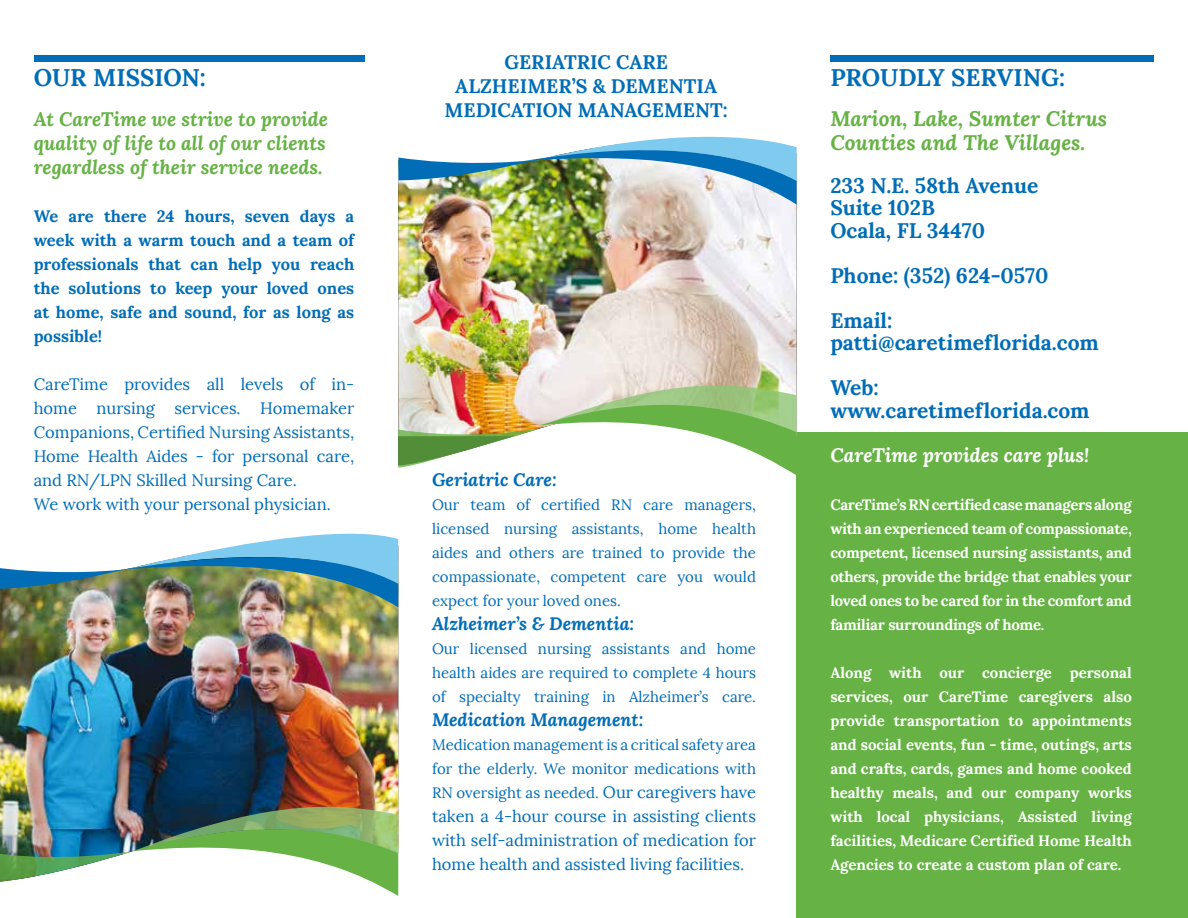
<style>
.page{position:relative;width:1188px;height:918px;background:#fff}
.page>*{position:absolute;margin:0;border:0;box-sizing:border-box;transform-origin:0 0}
.t1{font:700 24px "Lora";letter-spacing:-.005em;color:#006db6}
.t2{font:700 21px/22.5px "Lora";color:#006db6}
.t3{font:italic 700 21px/24px "Lora";color:#66b245}
.t4{font:italic 700 19.5px/24px "Lora";color:#66b245;text-align:justify}
.t5{font:700 19.5px/24px "Lora";color:#006db6;text-align:center}
.t6{font:italic 700 19.5px "Lora";color:#fff}
.t7{font:italic 700 18px "Lora";color:#006db6}
.t8{font:16.5px/24px "Lora";color:#006db6}
.t9{font:700 16.5px/24px "Lora";color:#006db6;text-align:justify}
.t10{font:700 15px/24px "Lora";letter-spacing:-.02em;color:#fff;text-align:justify}
.t11{font:15px/24px "Lora";color:#006db6;text-align:justify}
.s1{font-size:16.5px}
</style>
<div class="page">
<div style="left:797px;top:432px;width:391px;height:486px;background:#66b245"></div>
<img style="left:0;top:607px;width:398px;height:190px">
<img style="left:0;top:797px;width:398px;height:99px">
<img style="left:0;top:533px;width:398px;height:74px">
<img style="left:398px;top:205px;width:399px;height:170px">
<img style="left:398px;top:375px;width:399px;height:100px">
<img style="left:398px;top:136px;width:399px;height:69px">
<div style="left:830px;top:55px;width:324px;height:7px;background:#006db6"></div>
<div style="left:34px;top:55px;width:331px;height:7px;background:#006db6"></div>
<h1 class="t1" style="left:34px;top:62px;width:174px">OUR MISSION:</h1>
<h3 class="t4" style="left:34px;top:107px;width:296px">At CareTime we strive to provide quality of life to all of our clients regardless of their service needs.</h3>
<p class="t9" style="left:34px;top:204px;width:322px">We are there 24 hours, seven days a week with a warm touch and a team of professionals that can help you reach the solutions to keep your loved ones at home, safe and sound, for as long as possible!</p>
<p class="t8" style="left:34px;top:373px;width:322px">CareTime provides all levels of in&shy;home nursing services. Homemaker Companions, Certified Nursing Assistants, Home Health Aides - for personal care, and RN/LPN Skilled Nursing Care.<br>We work with your personal physician.</p>
<h3 class="t5" style="left:445px;top:50px;width:285px">GERIATRIC CARE<br>ALZHEIMER’S &amp; DEMENTIA<br>MEDICATION MANAGEMENT:</h3>
<p class="t7" style="left:432px;top:467px;width:126px">Geriatric Care:</p>
<p class="t11" style="left:432px;top:493px;width:325px">Our team of certified RN care managers, licensed nursing assistants, home health aides and others are trained to provide the compassionate, competent care you would expect for your loved ones.</p>
<p class="t7" style="left:432px;top:611px;width:204px">Alzheimer’s &amp; Dementia:</p>
<p class="t11" style="left:432px;top:637px;width:325px">Our licensed nursing assistants and home health aides are required to complete 4 hours of specialty training in Alzheimer’s care.</p>
<p class="t7" style="left:432px;top:707px;width:213px">Medication Management:</p>
<p class="t11" style="left:432px;top:733px;width:325px">Medication management is a critical safety area for the elderly. We monitor medications with RN oversight as needed. <span class="s1">Our caregivers have</span></p>
<p class="t8" style="left:432px;top:805px;width:325px;text-align:justify">taken a 4-hour course in assisting clients with self-administration of medication for home health and assisted living facilities.</p>
<h1 class="t1" style="left:830px;top:62px;width:236px">PROUDLY SERVING:</h1>
<h2 class="t3" style="left:830px;top:106px;width:278px">Marion, Lake, Sumter Citrus<br>Counties and The Villages.</h2>
<h2 class="t2" style="left:830px;top:174px;width:209px">233 N.E. 58th Avenue<br>Suite 102B<br>Ocala, FL 34470</h2>
<h2 class="t2" style="left:830px;top:253px;width:220px;line-height:45px">Phone: (352) 624-0570<br>Email:</h2>
<h2 class="t2" style="left:830px;top:320px;width:270px;line-height:45px">patti@caretimeflorida.com<br>Web:</h2>
<h2 class="t2" style="left:830px;top:399px;width:261px">www.caretimeflorida.com</h2>
<h3 class="t6" style="left:830px;top:442px;width:260px">CareTime provides care plus!</h3>
<p class="t10" style="left:830px;top:493px;width:303px">CareTime’s RN certified case managers along with an experienced team of compassionate, competent, licensed nursing assistants, and others, provide the bridge that enables your loved ones to be cared for in the comfort and familiar surroundings of home.</p>
<p class="t10" style="left:830px;top:661px;width:303px">Along with our concierge personal services, our CareTime caregivers also provide transportation to appointments and social events, fun - time, outings, arts and crafts, cards, games and home cooked healthy meals, and our company works with local physicians, Assisted living facilities, Medicare Certified Home Health Agencies to create a custom plan of care.</p>
</div>
